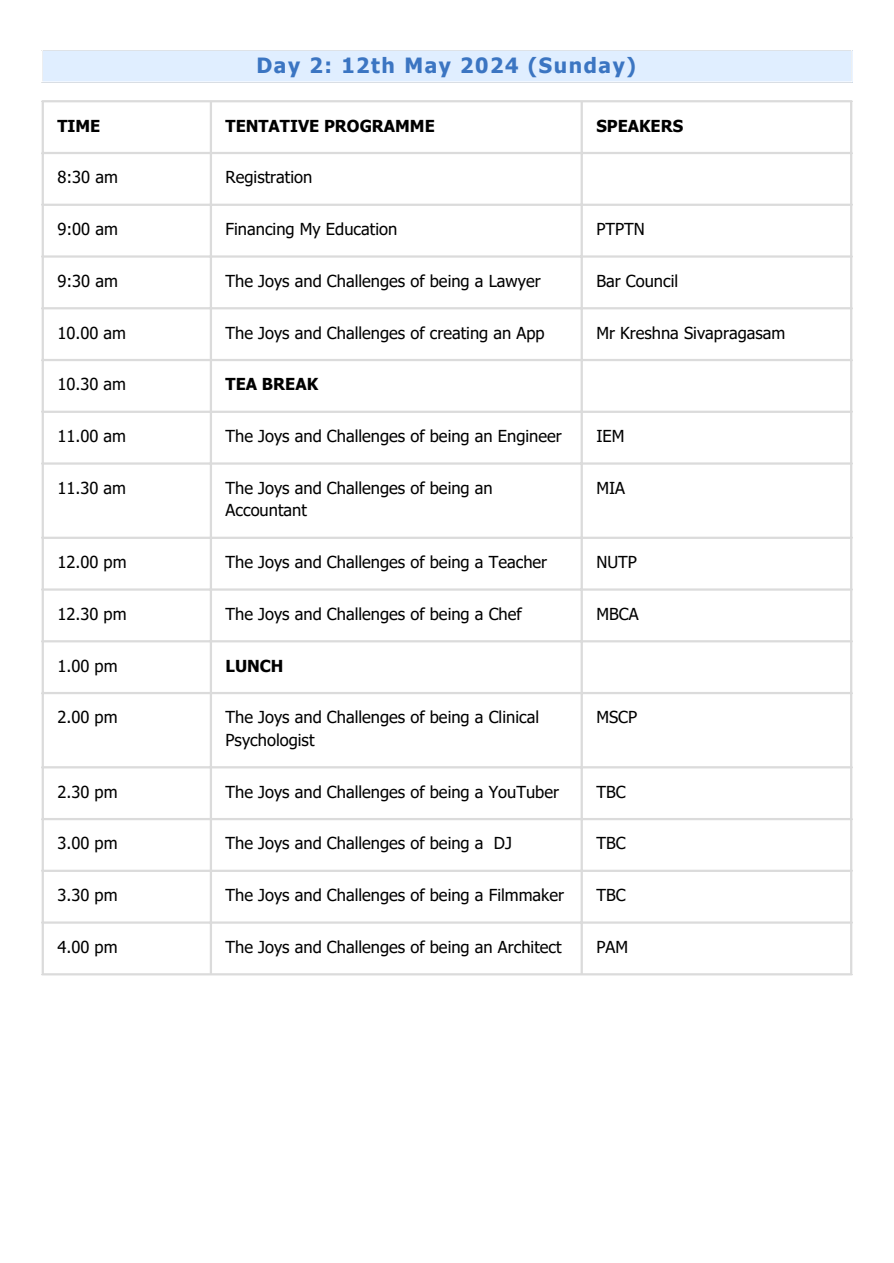
<style>
.page{position:relative;width:894px;height:1263px;background:#fff}
.page>*{position:absolute;margin:0;border:0;box-sizing:border-box;transform-origin:0 0}
.t1{font:700 21px "Tahoma";letter-spacing:.075em;color:#3b75c2}
.t2{font:16.5px/22.5px "Tahoma";color:#000}
.t3{font:700 16.5px "Tahoma";color:#000}
</style>
<div class="page">
<div style="left:42px;top:50px;width:809px;height:32px;background:#e0eeff"></div>
<hr style="left:42px;top:51px;width:1px;height:30px;background:#fff">
<hr style="left:42px;top:50px;width:810px;height:1px;background:#fff">
<hr style="left:42px;top:81px;width:810px;height:2px;background:#fff">
<hr style="left:42px;top:102px;width:2px;height:871px;background:#dbdbdb">
<hr style="left:210px;top:102px;width:2px;height:871px;background:#dbdbdb">
<hr style="left:580px;top:102px;width:2px;height:871px;background:#dbdbdb">
<hr style="left:849px;top:102px;width:3px;height:871px;background:#dbdbdb">
<hr style="left:42px;top:100px;width:810px;height:2px;background:#dbdbdb">
<hr style="left:42px;top:152px;width:810px;height:2px;background:#dbdbdb">
<hr style="left:42px;top:204px;width:810px;height:2px;background:#dbdbdb">
<hr style="left:42px;top:255px;width:810px;height:3px;background:#dbdbdb">
<hr style="left:42px;top:307px;width:810px;height:2px;background:#dbdbdb">
<hr style="left:42px;top:359px;width:810px;height:2px;background:#dbdbdb">
<hr style="left:42px;top:411px;width:810px;height:2px;background:#dbdbdb">
<hr style="left:42px;top:462px;width:810px;height:3px;background:#dbdbdb">
<hr style="left:42px;top:537px;width:810px;height:2px;background:#dbdbdb">
<hr style="left:42px;top:588px;width:810px;height:3px;background:#dbdbdb">
<hr style="left:42px;top:640px;width:810px;height:2px;background:#dbdbdb">
<hr style="left:42px;top:692px;width:810px;height:2px;background:#dbdbdb">
<hr style="left:42px;top:766px;width:810px;height:2px;background:#dbdbdb">
<hr style="left:42px;top:818px;width:810px;height:2px;background:#dbdbdb">
<hr style="left:42px;top:870px;width:810px;height:2px;background:#dbdbdb">
<hr style="left:42px;top:921px;width:810px;height:3px;background:#dbdbdb">
<hr style="left:42px;top:973px;width:810px;height:2px;background:#dbdbdb">
<p class="t1" style="left:256px;top:52px;width:381px">Day 2: 12th May 2024 (Sunday)</p>
<p class="t3" style="left:57px;top:115px;width:44px">TIME</p>
<p class="t3" style="left:225px;top:115px;width:211px">TENTATIVE PROGRAMME</p>
<p class="t3" style="left:596px;top:115px;width:88px">SPEAKERS</p>
<p class="t2" style="left:57px;top:166px;width:62px">8:30 am</p>
<p class="t2" style="left:225px;top:166px;width:88px">Registration</p>
<p class="t2" style="left:57px;top:217px;width:62px">9:00 am</p>
<p class="t2" style="left:225px;top:217px;width:173px">Financing My Education</p>
<p class="t2" style="left:596px;top:217px;width:50px">PTPTN</p>
<p class="t2" style="left:57px;top:269px;width:62px">9:30 am</p>
<p class="t2" style="left:225px;top:269px;width:316px">The Joys and Challenges of being a Lawyer</p>
<p class="t2" style="left:596px;top:269px;width:83px">Bar Council</p>
<p class="t2" style="left:57px;top:321px;width:70px">10.00 am</p>
<p class="t2" style="left:225px;top:321px;width:320px">The Joys and Challenges of creating an App</p>
<p class="t2" style="left:596px;top:321px;width:190px">Mr Kreshna Sivapragasam</p>
<p class="t2" style="left:57px;top:373px;width:70px">10.30 am</p>
<p class="t3" style="left:225px;top:374px;width:94px">TEA BREAK</p>
<p class="t2" style="left:57px;top:424px;width:70px">11.00 am</p>
<p class="t2" style="left:225px;top:424px;width:337px">The Joys and Challenges of being an Engineer</p>
<p class="t2" style="left:596px;top:424px;width:30px">IEM</p>
<p class="t2" style="left:57px;top:476px;width:70px">11.30 am</p>
<p class="t2" style="left:225px;top:476px;width:268px">The Joys and Challenges of being an<br>Accountant</p>
<p class="t2" style="left:596px;top:476px;width:30px">MIA</p>
<p class="t2" style="left:57px;top:550px;width:71px">12.00 pm</p>
<p class="t2" style="left:225px;top:550px;width:323px">The Joys and Challenges of being a Teacher</p>
<p class="t2" style="left:596px;top:550px;width:42px">NUTP</p>
<p class="t2" style="left:57px;top:602px;width:71px">12.30 pm</p>
<p class="t2" style="left:225px;top:602px;width:297px">The Joys and Challenges of being a Chef</p>
<p class="t2" style="left:596px;top:602px;width:44px">MBCA</p>
<p class="t2" style="left:57px;top:654px;width:62px">1.00 pm</p>
<p class="t3" style="left:225px;top:655px;width:59px">LUNCH</p>
<p class="t2" style="left:57px;top:706px;width:62px">2.00 pm</p>
<p class="t2" style="left:225px;top:706px;width:315px">The Joys and Challenges of being a Clinical<br>Psychologist</p>
<p class="t2" style="left:596px;top:706px;width:42px">MSCP</p>
<p class="t2" style="left:57px;top:780px;width:62px">2.30 pm</p>
<p class="t2" style="left:225px;top:780px;width:335px">The Joys and Challenges of being a YouTuber</p>
<p class="t2" style="left:596px;top:780px;width:31px">TBC</p>
<p class="t2" style="left:57px;top:832px;width:62px">3.00 pm</p>
<p class="t2" style="left:225px;top:832px;width:288px">The Joys and Challenges of being a DJ</p>
<p class="t2" style="left:596px;top:832px;width:31px">TBC</p>
<p class="t2" style="left:57px;top:883px;width:62px">3.30 pm</p>
<p class="t2" style="left:225px;top:883px;width:340px">The Joys and Challenges of being a Filmmaker</p>
<p class="t2" style="left:596px;top:883px;width:31px">TBC</p>
<p class="t2" style="left:57px;top:935px;width:62px">4.00 pm</p>
<p class="t2" style="left:225px;top:935px;width:337px">The Joys and Challenges of being an Architect</p>
<p class="t2" style="left:596px;top:935px;width:33px">PAM</p>
</div>
